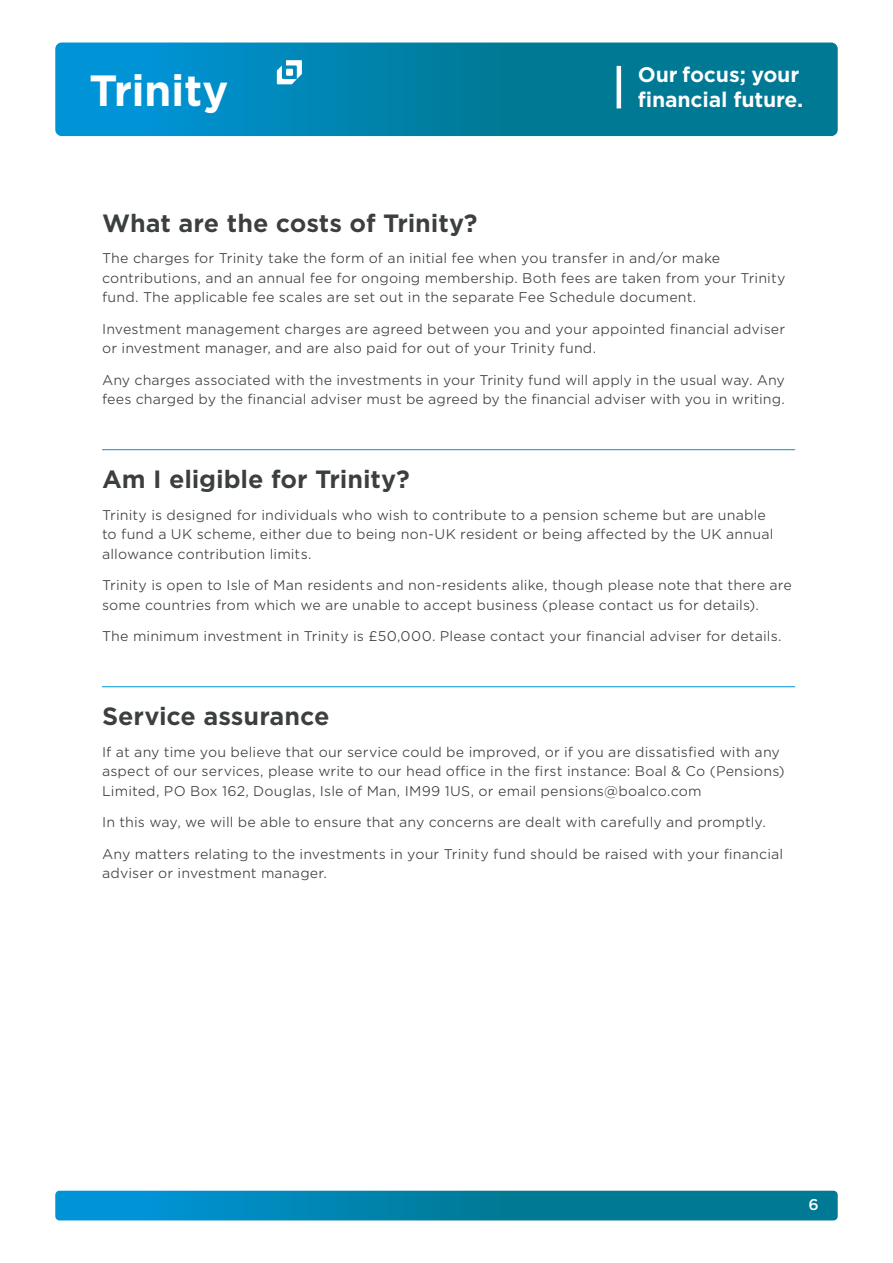
<style>
.page{position:relative;width:893px;height:1263px;background:#fff}
.page>*{position:absolute;margin:0;border:0;box-sizing:border-box;transform-origin:0 0}
.t1{font:700 42px "Gotham S Sm";letter-spacing:-.015em;color:#fff}
.t2{font:700 24px "Gotham S Sm";letter-spacing:-.005em;color:#3b403c}
.t3{font:700 20.25px "Gotham S Sm";letter-spacing:-.01em;color:#fff}
.t4{font:500 15px "Gotham S Sm";color:#fff}
.t5{font:300 13.5px/19.5px "Gotham S Sm";letter-spacing:.01em;color:#3b403c}
</style>
<div class="page">
<svg style="left:55px;top:1191px;width:783px;height:29px;background:#0082aa"></svg>
<svg style="left:55px;top:43px;width:783px;height:93px;background:#0082aa"></svg>
<hr style="left:617px;top:66px;width:4px;height:42px;background:#fff">
<svg style="left:277px;top:60px;width:25px;height:24px"></svg>
<hr style="left:102px;top:449px;width:693px;height:1px;background:#0093d6">
<hr style="left:102px;top:686px;width:693px;height:1px;background:#0093d6">
<h1 class="t1" style="left:89px;top:62px;width:141px">Trinity</h1>
<h3 class="t3" style="left:638px;top:61px;width:163px">Our focus; your</h3>
<h3 class="t3" style="left:638px;top:85px;width:167px">financial future.</h3>
<h2 class="t2" style="left:102px;top:206px;width:377px">What are the costs of Trinity?</h2>
<p class="t5" style="left:102px;top:248px;width:685px">The charges for Trinity take the form of an initial fee when you transfer in and/or make contributions, and an annual fee for ongoing membership. Both fees are taken from your Trinity fund. The applicable fee scales are set out in the separate Fee Schedule document.</p>
<p class="t5" style="left:102px;top:319px;width:685px">Investment management charges are agreed between you and your appointed financial adviser or investment manager, and are also paid for out of your Trinity fund.</p>
<p class="t5" style="left:102px;top:370px;width:684px">Any charges associated with the investments in your Trinity fund will apply in the usual way. Any fees charged by the financial adviser must be agreed by the financial adviser with you in writing.</p>
<h2 class="t2" style="left:102px;top:463px;width:309px">Am I eligible for Trinity?</h2>
<p class="t5" style="left:102px;top:505px;width:673px">Trinity is designed for individuals who wish to contribute to a pension scheme but are unable to fund a UK scheme, either due to being non-UK resident or being affected by the UK annual allowance contribution limits.</p>
<p class="t5" style="left:102px;top:575px;width:691px">Trinity is open to Isle of Man residents and non-residents alike, though please note that there are some countries from which we are unable to accept business (please contact us for details).</p>
<p class="t5" style="left:102px;top:626px;width:681px">The minimum investment in Trinity is £50,000. Please contact your financial adviser for details.</p>
<h2 class="t2" style="left:102px;top:700px;width:229px">Service assurance</h2>
<p class="t5" style="left:102px;top:742px;width:684px">If at any time you believe that our service could be improved, or if you are dissatisfied with any aspect of our services, please write to our head office in the first instance: Boal &amp; Co (Pensions)<br>Limited, PO Box 162, Douglas, Isle of Man, IM99 1US, or email pensions@boalco.com</p>
<p class="t5" style="left:102px;top:812px;width:665px">In this way, we will be able to ensure that any concerns are dealt with carefully and promptly.</p>
<p class="t5" style="left:102px;top:844px;width:683px">Any matters relating to the investments in your Trinity fund should be raised with your financial adviser or investment manager.</p>
<p class="t4" style="left:809px;top:1194px;width:12px">6</p>
</div>
